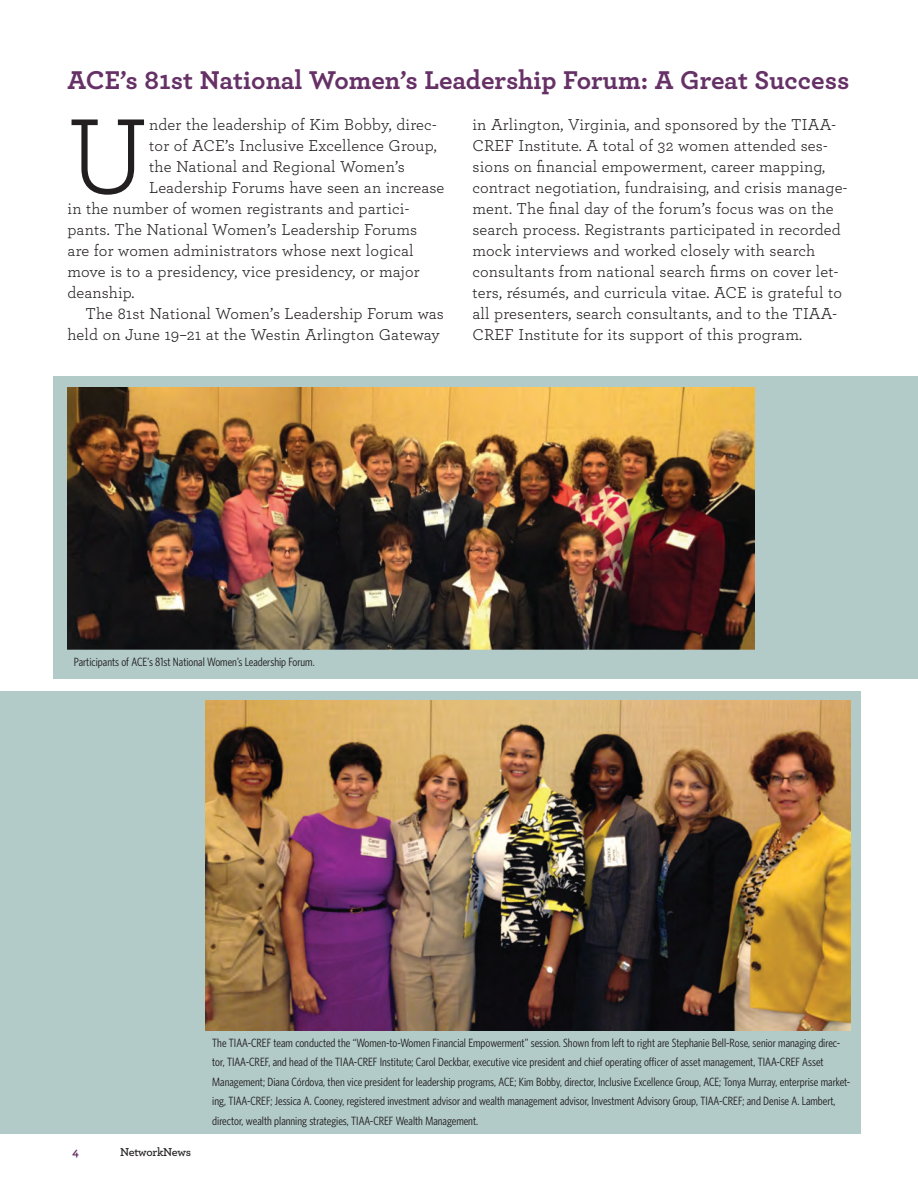
<style>
.page{position:relative;width:918px;height:1188px;background:#fff}
.page>*{position:absolute;margin:0;border:0;box-sizing:border-box;transform-origin:0 0}
.t1{font:112.2px "Archer";color:#231f20}
.t2{font:700 27px "Archer";color:#663166}
.t3{font:16.5px/21px "Archer";letter-spacing:.01em;color:#231f20}
.t4{font:12px/19.5px "Whitney Condensed";color:#231f20}
.t5{font:600 12px "Archer";letter-spacing:-.025em;color:#231f20}
.t6{font:700 12px "Archer";color:#663166}
</style>
<div class="page">
<div style="left:54px;top:377px;width:864px;height:302px;background:#b2cbc8"></div>
<div style="left:0;top:692px;width:861px;height:442px;background:#b2cbc8"></div>
<img style="left:67px;top:387px;width:688px;height:262px">
<img style="left:206px;top:700px;width:645px;height:330px">
<h2 class="t2" style="left:68px;top:59px;width:783px">ACE’s 81st National Women’s Leadership Forum: A Great Success</h2>
<h1 class="t1" style="left:68px;top:79px;width:82px">U</h1>
<p class="t3" style="left:149px;top:114px;width:289px">nder the leadership of Kim Bobby, direc-</p>
<p class="t3" style="left:472px;top:114px;width:377px">in Arlington, Virginia, and sponsored by the TIAA-CREF Institute. A total of 32 women attended ses&shy;sions on financial empowerment, career mapping, contract negotiation, fundraising, and crisis manage&shy;ment. The final day of the forum’s focus was on the search process. Registrants participated in recorded mock interviews and worked closely with search consultants from national search firms on cover let&shy;ters, résumés, and curricula vitae. ACE is grateful to all presenters, search consultants, and to the TIAA-CREF Institute for its support of this program.</p>
<p class="t3" style="left:149px;top:135px;width:289px">tor of ACE’s Inclusive Excellence Group,</p>
<p class="t3" style="left:149px;top:156px;width:257px">the National and Regional Women’s</p>
<p class="t3" style="left:149px;top:177px;width:297px">Leadership Forums have seen an increase</p>
<p class="t3" style="left:68px;top:198px;width:343px">in the number of women registrants and partici-</p>
<p class="t3" style="left:68px;top:219px;width:351px">pants. The National Women’s Leadership Forums</p>
<p class="t3" style="left:68px;top:240px;width:348px">are for women administrators whose next logical</p>
<p class="t3" style="left:68px;top:261px;width:354px">move is to a presidency, vice presidency, or major</p>
<p class="t3" style="left:68px;top:282px;width:69px">deanship.</p>
<p class="t3" style="left:86px;top:303px;width:360px">The 81st National Women’s Leadership Forum was</p>
<p class="t3" style="left:68px;top:324px;width:374px">held on June 19–21 at the Westin Arlington Gateway</p>
<p class="t4" style="left:74px;top:652px;width:242px">Participants of ACE’s 81st National Women’s Leadership Forum.</p>
<p class="t6" style="left:72px;top:1143px;width:8px">4</p>
<p class="t5" style="left:120px;top:1143px;width:73px">NetworkNews</p>
<p class="t4" style="left:212px;top:1032px;width:639px">The TIAA-CREF team conducted the “Women-to-Women Financial Empowerment” session. Shown from left to right are Stephanie Bell-Rose, senior managing direc&shy;tor, TIAA-CREF, and head of the TIAA-CREF Institute; Carol Deckbar, executive vice president and chief operating officer of asset management, TIAA-CREF Asset Management; Diana Córdova, then vice president for leadership programs, ACE; Kim Bobby, director, Inclusive Excellence Group, ACE; Tonya Murray, enterprise market&shy;ing, TIAA-CREF; Jessica A. Cooney, registered investment advisor and wealth management advisor, Investment Advisory Group, TIAA-CREF; and Denise A. Lambert, director, wealth planning strategies, TIAA-CREF Wealth Management.</p>
</div>
